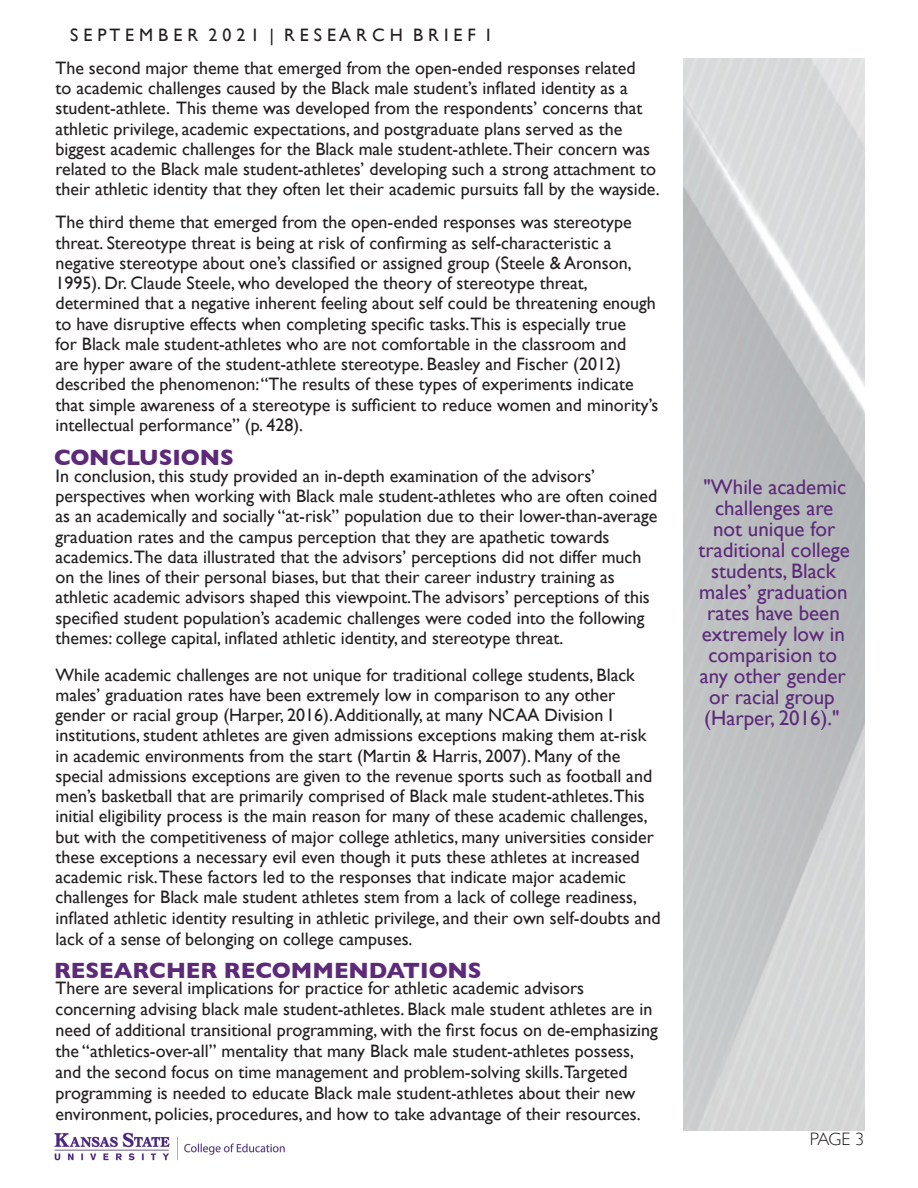
<style>
.page{position:relative;width:918px;height:1188px;background:#fff}
.page>*{position:absolute;margin:0;border:0;box-sizing:border-box;transform-origin:0 0}
.t1{font:700 22.5px "Gill Sans";color:#5c2a79}
.t2{font:21px/21px "Gill Sans";color:#5c2a79;text-align:center}
.t3{font:18px/20.2px "Gill Sans";color:#231f20}
.t4{font:300 18px "Gill Sans";color:#231f20}
</style>
<div class="page">
<img style="left:684px;top:58px;width:180px;height:1073px">
<img style="left:54px;top:1132px;width:231px;height:29px">
<p class="t3" style="left:70px;top:25px;width:422px">S E P T E M B E R 2 0 2 1 | R E S E A R C H B R I E F I</p>
<p class="t3" style="left:56px;top:58px;width:606px">The second major theme that emerged from the open-ended responses related<br>to academic challenges caused by the Black male student’s inflated identity as a student-athlete. This theme was developed from the respondents’ concerns that athletic privilege, academic expectations, and postgraduate plans served as the biggest academic challenges for the Black male student-athlete.Their concern was related to the Black male student-athletes’ developing such a strong attachment to their athletic identity that they often let their academic pursuits fall by the wayside.</p>
<p class="t3" style="left:56px;top:212px;width:604px">The third theme that emerged from the open-ended responses was stereotype threat. Stereotype threat is being at risk of confirming as self-characteristic a negative stereotype about one’s classified or assigned group (Steele &amp; Aronson, 1995). Dr. Claude Steele, who developed the theory of stereotype threat, determined that a negative inherent feeling about self could be threatening enough to have disruptive effects when completing specific tasks.This is especially true<br>for Black male student-athletes who are not comfortable in the classroom and<br>are hyper aware of the student-athlete stereotype. Beasley and Fischer (2012) described the phenomenon: “The results of these types of experiments indicate that simple awareness of a stereotype is sufficient to reduce women and minority’s intellectual performance” (p. 428).</p>
<p class="t3" style="left:56px;top:466px;width:603px">In conclusion, this study provided an in-depth examination of the advisors’ perspectives when working with Black male student-athletes who are often coined as an academically and socially “at-risk” population due to their lower-than-average graduation rates and the campus perception that they are apathetic towards academics.The data illustrated that the advisors’ perceptions did not differ much on the lines of their personal biases, but that their career industry training as athletic academic advisors shaped this viewpoint.The advisors’ perceptions of this specified student population’s academic challenges were coded into the following themes: college capital, inflated athletic identity, and stereotype threat.</p>
<p class="t3" style="left:56px;top:664px;width:607px">While academic challenges are not unique for traditional college students, Black males’ graduation rates have been extremely low in comparison to any other gender or racial group (Harper, 2016). Additionally, at many NCAA Division I institutions, student athletes are given admissions exceptions making them at-risk in academic environments from the start (Martin &amp; Harris, 2007). Many of the special admissions exceptions are given to the revenue sports such as football and men’s basketball that are primarily comprised of Black male student-athletes.This initial eligibility process is the main reason for many of these academic challenges, but with the competitiveness of major college athletics, many universities consider these exceptions a necessary evil even though it puts these athletes at increased academic risk.These factors led to the responses that indicate major academic challenges for Black male student athletes stem from a lack of college readiness, inflated athletic identity resulting in athletic privilege, and their own self-doubts and lack of a sense of belonging on college campuses.</p>
<p class="t3" style="left:56px;top:977px;width:604px;line-height:21px">There are several implications for practice for athletic academic advisors concerning advising black male student-athletes. Black male student athletes are in need of additional transitional programming, with the first focus on de-emphasizing the “athletics-over-all” mentality that many Black male student-athletes possess, and the second focus on time management and problem-solving skills.Targeted programming is needed to educate Black male student-athletes about their new environment, policies, procedures, and how to take advantage of their resources.</p>
<p class="t1" style="left:54px;top:440px;width:181px">CONCLUSIONS</p>
<p class="t1" style="left:54px;top:953px;width:429px">RESEARCHER RECOMMENDATIONS</p>
<p class="t2" style="left:698px;top:476px;width:153px">"While academic challenges are not unique for traditional college students, Black males’ graduation rates have been extremely low in comparision to any other gender or racial group (Harper, 2016)."</p>
<p class="t4" style="left:810px;top:1125px;width:56px">PAGE 3</p>
</div>
